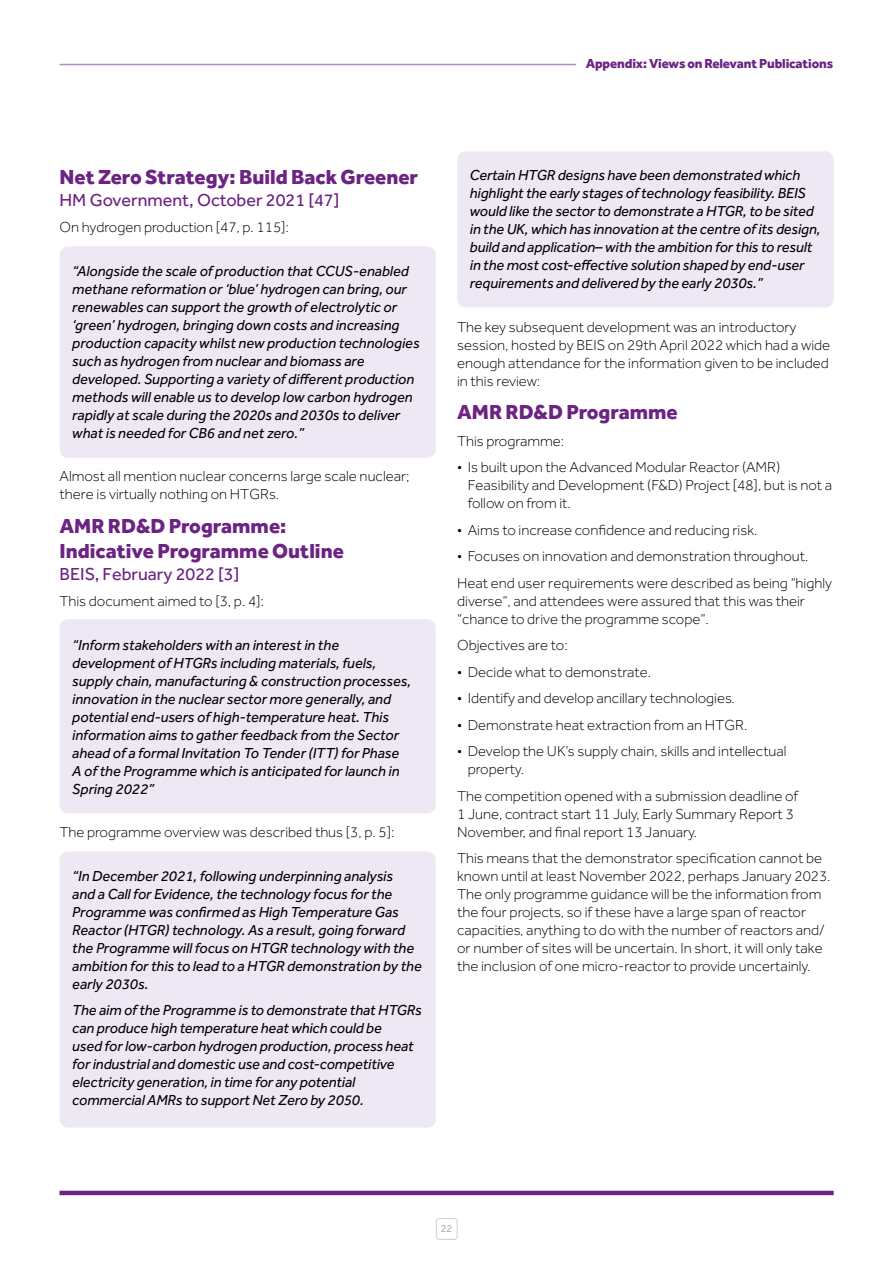
<style>
.page{position:relative;width:893px;height:1263px;background:#fff}
.page>*{position:absolute;margin:0;border:0;box-sizing:border-box;transform-origin:0 0}
.t1{font:800 21px/25.2px "Effra";color:#6c2383}
.t2{font:18px "Effra";color:#6c2383}
.t3{font:italic 15px/18px "Effra";color:#000}
.t4{font:300 15px/18px "Effra";color:#000}
.t5{font:800 13.5px "Effra";letter-spacing:-.01em;color:#6c2383}
.t6{font:300 10.5px "Effra";color:#7c7b7b}
</style>
<div class="page">
<div style="left:60px;top:246px;width:376px;height:212px;background:#eee8f5;border-radius:9px"></div>
<div style="left:457px;top:151px;width:377px;height:157px;background:#eee8f5;border-radius:9px"></div>
<div style="left:60px;top:619px;width:376px;height:194px;background:#eee8f5;border-radius:9px"></div>
<div style="left:60px;top:851px;width:376px;height:276px;background:#eee8f5;border-radius:9px"></div>
<hr style="left:60px;top:64px;width:773px;height:1px;background:#b08dc0">
<hr style="left:60px;top:1191px;width:774px;height:4px;background:#6c2383">
<div style="left:576px;top:53px;width:257px;height:21px;background:#fff"></div>
<div style="left:436px;top:1218px;width:21px;height:21px;border:1px solid #d0d0d0;border-radius:3px"></div>
<p class="t5" style="left:586px;top:55px;width:249px">Appendix: Views on Relevant Publications</p>
<p class="t1" style="left:60px;top:164px;width:360px">Net Zero Strategy: Build Back Greener</p>
<p class="t2" style="left:60px;top:189px;width:281px">HM Government, October 2021 [47]</p>
<p class="t4" style="left:60px;top:218px;width:231px">On hydrogen production [47, p. 115]:</p>
<p class="t3" style="left:72px;top:262px;width:349px">“Alongside the scale of production that CCUS-enabled methane reformation or ‘blue’ hydrogen can bring, our renewables can support the growth of electrolytic or ‘green’ hydrogen, bringing down costs and increasing production capacity whilst new production technologies such as hydrogen from nuclear and biomass are developed. Supporting a variety of different production methods will enable us to develop low carbon hydrogen rapidly at scale during the 2020s and 2030s to deliver what is needed for CB6 and net zero.”</p>
<p class="t4" style="left:60px;top:467px;width:351px">Almost all mention nuclear concerns large scale nuclear; there is virtually nothing on HTGRs.</p>
<p class="t1" style="left:60px;top:513px;width:286px">AMR RD&amp;D Programme:<br>Indicative Programme Outline</p>
<p class="t2" style="left:60px;top:563px;width:181px">BEIS, February 2022 [3]</p>
<p class="t4" style="left:60px;top:592px;width:206px">This document aimed to [3, p. 4]:</p>
<p class="t3" style="left:72px;top:636px;width:340px">“Inform stakeholders with an interest in the development of HTGRs including materials, fuels, supply chain, manufacturing &amp; construction processes, innovation in the nuclear sector more generally, and potential end-users of high-temperature heat. This information aims to gather feedback from the Sector ahead of a formal Invitation To Tender (ITT) for Phase A of the Programme which is anticipated for launch in Spring 2022”</p>
<p class="t4" style="left:60px;top:823px;width:336px">The programme overview was described thus [3, p. 5]:</p>
<p class="t3" style="left:72px;top:867px;width:351px">“In December 2021, following underpinning analysis<br>and a Call for Evidence, the technology focus for the Programme was confirmed as High Temperature Gas Reactor (HTGR) technology. As a result, going forward the Programme will focus on HTGR technology with the ambition for this to lead to a HTGR demonstration by the early 2030s.</p>
<p class="t3" style="left:72px;top:1001px;width:351px">The aim of the Programme is to demonstrate that HTGRs can produce high temperature heat which could be<br>used for low-carbon hydrogen production, process heat for industrial and domestic use and cost-competitive electricity generation, in time for any potential commercial AMRs to support Net Zero by 2050.</p>
<p class="t3" style="left:470px;top:166px;width:352px">Certain HTGR designs have been demonstrated which highlight the early stages of technology feasibility. BEIS would like the sector to demonstrate a HTGR, to be sited in the UK, which has innovation at the centre of its design, build and application– with the ambition for this to result in the most cost-effective solution shaped by end-user requirements and delivered by the early 2030s.”</p>
<p class="t4" style="left:457px;top:318px;width:375px">The key subsequent development was an introductory session, hosted by BEIS on 29th April 2022 which had a wide enough attendance for the information given to be included in this review:</p>
<p class="t1" style="left:457px;top:399px;width:222px">AMR RD&amp;D Programme</p>
<p class="t4" style="left:457px;top:432px;width:109px">This programme:</p>
<p class="t4" style="left:468px;top:458px;width:366px;text-indent:-11px">• Is built upon the Advanced Modular Reactor (AMR)<br>Feasibility and Development (F&amp;D) Project [48], but is not a follow on from it.</p>
<p class="t4" style="left:457px;top:521px;width:302px">• Aims to increase confidence and reducing risk.</p>
<p class="t4" style="left:457px;top:543px;width:376px;line-height:26.5px">• Focuses on innovation and demonstration throughout.<br>Heat end user requirements were described as being “highly</p>
<p class="t4" style="left:457px;top:592px;width:349px">diverse”, and attendees were assured that this was their “chance to drive the programme scope”.</p>
<p class="t4" style="left:457px;top:636px;width:112px">Objectives are to:</p>
<p class="t4" style="left:457px;top:663px;width:196px">• Decide what to demonstrate.</p>
<p class="t4" style="left:457px;top:689px;width:279px">• Identify and develop ancillary technologies.</p>
<p class="t4" style="left:457px;top:716px;width:292px">• Demonstrate heat extraction from an HTGR.</p>
<p class="t4" style="left:468px;top:742px;width:320px;text-indent:-11px">• Develop the UK’s supply chain, skills and intellectual property.</p>
<p class="t4" style="left:457px;top:787px;width:343px">The competition opened with a submission deadline of<br>1 June, contract start 11 July, Early Summary Report 3<br>November, and final report 13 January.</p>
<p class="t4" style="left:457px;top:849px;width:375px">This means that the demonstrator specification cannot be known until at least November 2022, perhaps January 2023.<br>The only programme guidance will be the information from the four projects, so if these have a large span of reactor capacities, anything to do with the number of reactors and/ or number of sites will be uncertain. In short, it will only take the inclusion of one micro-reactor to provide uncertainly.</p>
<p class="t6" style="left:441px;top:1223px;width:13px">22</p>
</div>
